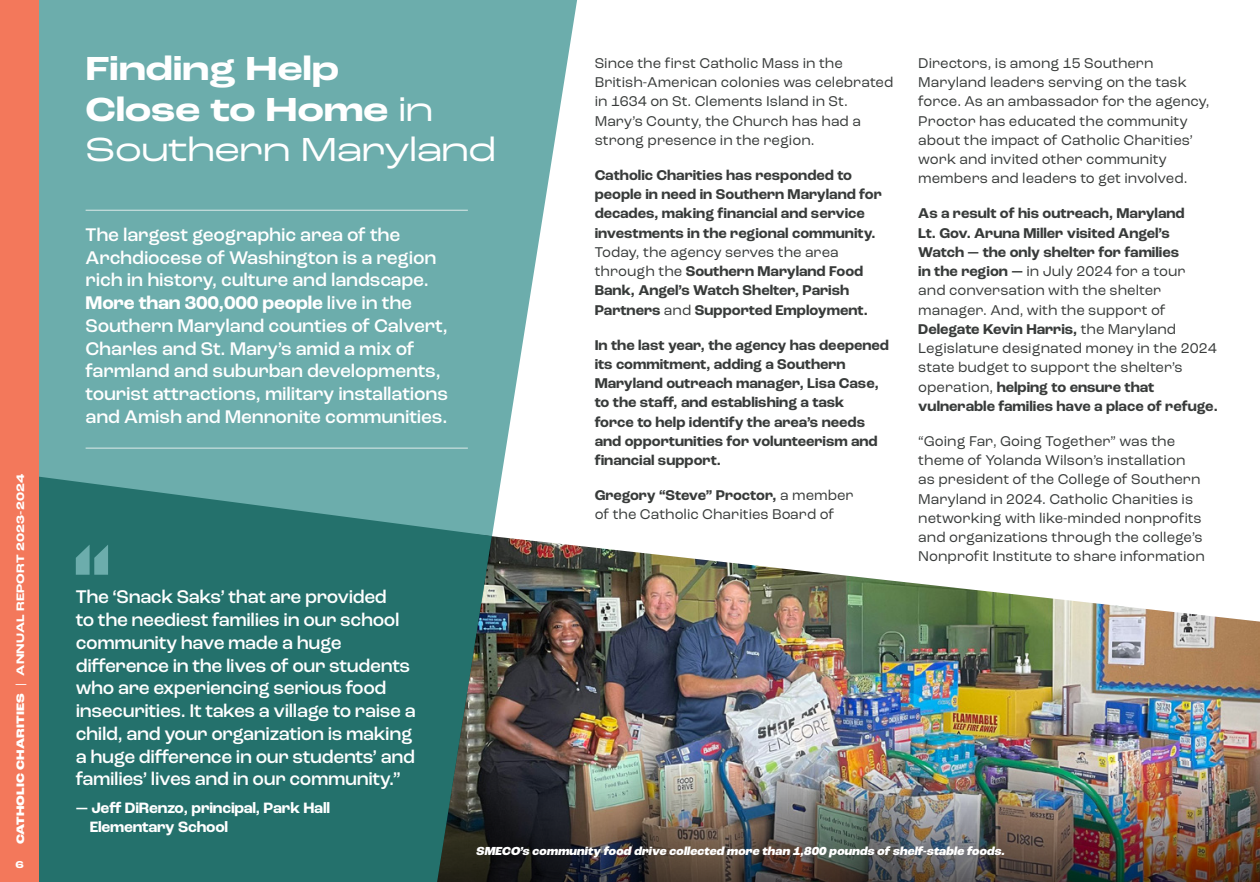
<style>
.page{position:relative;width:1260px;height:882px;background:#fff}
.page>*{position:absolute;margin:0;border:0;box-sizing:border-box;transform-origin:0 0}
.t1{font:700 expanded 35px/40.2px "Roc Grotesk";letter-spacing:-.01em;color:#fff}
.t2{font:500 19.25px/22.8px "Roc Grotesk";letter-spacing:-.02em;color:#fff}
.t3{font:700 15.75px/19.2px "Roc Grotesk";letter-spacing:-.01em;color:#fff}
.t4{font:700 14.88px/19.2px "Roc Grotesk";color:#383b3a}
.t5{font:14.88px/19.2px "Roc Grotesk";color:#383b3a}
.t6{font:italic 800 12.25px "Roc Grotesk";color:#fff}
.t7{font:700 expanded 12.25px "Roc Grotesk";color:#fff}
.t8{font:700 expanded 11.38px "Roc Grotesk";letter-spacing:.01em;color:#fff}
.t9{font:700 expanded 10.5px "Roc Grotesk";color:#fff}
.s1{font-weight:800}
.s2{font-weight:500}
.s3{font-weight:400}
.s4{font-weight:700}
</style>
<div class="page">
<img style="left:582px;top:546px;width:678px;height:216px">
<svg style="left:38px;top:0;width:544px;height:762px;background:#78adac"></svg>
<hr style="left:86px;top:210px;width:382px;height:1px;background:#deebea">
<hr style="left:86px;top:448px;width:382px;height:1px;background:#deebea">
<img style="left:492px;top:762px;width:768px;height:120px">
<svg style="left:38px;top:472px;width:454px;height:410px;background:#2c736e"></svg>
<svg style="left:76px;top:545px;width:32px;height:30px"></svg>
<div style="left:0;top:0;width:38px;height:882px;background:#f3785b"></div>
<p class="t8" style="left:13px;top:844px;width:372px;rotate:-90deg"><span class="s1">CATHOLIC CHARITIES</span> <span class="s2">|</span> ANNUAL REPORT 2023-2024</p>
<p class="t7" style="left:15px;top:857px;width:11px">6</p>
<p class="t9" style="left:15px;top:858px;width:10px">6</p>
<p class="t1" style="left:86px;top:50px;width:412px">Finding Help<br>Close to Home <span class="s3">in<br>Southern Maryland</span></p>
<p class="t2" style="left:86px;top:223px;width:364px">The largest geographic area of the Archdiocese of Washington is a region rich in history, culture and landscape.<br><span class="s4">More than 300,000 people</span> live in the Southern Maryland counties of Calvert, Charles and St. Mary’s amid a mix of farmland and suburban developments, tourist attractions, military installations and Amish and Mennonite communities.</p>
<p class="t2" style="left:76px;top:586px;width:341px">The ‘Snack Saks’ that are provided<br>to the neediest families in our school community have made a huge difference in the lives of our students who are experiencing serious food insecurities. It takes a village to raise a child, and your organization is making a huge difference in our students’ and families’ lives and in our community.”</p>
<p class="t3" style="left:90px;top:798px;width:242px;text-indent:-14px">— Jeff DiRenzo, principal, Park Hall<br>Elementary School</p>
<p class="t5" style="left:595px;top:53px;width:300px">Since the first Catholic Mass in the British-American colonies was celebrated in 1634 on St. Clements Island in St.<br>Mary’s County, the Church has had a strong presence in the region.</p>
<p class="t4" style="left:595px;top:166px;width:289px">Catholic Charities has responded to people in need in Southern Maryland for decades, making financial and service investments in the regional community.<br><span class="s3">Today, the agency serves the area through the</span> Southern Maryland Food Bank, Angel’s Watch Shelter, Parish Partners <span class="s3">and</span> Supported Employment.</p>
<p class="t4" style="left:595px;top:335px;width:296px">In the last year, the agency has deepened its commitment, adding a Southern Maryland outreach manager, Lisa Case, to the staff, and establishing a task<br>force to help identify the area’s needs and opportunities for volunteerism and financial support.</p>
<p class="t5" style="left:595px;top:486px;width:261px"><span class="s4">Gregory “Steve” Proctor,</span> a member of the Catholic Charities Board of</p>
<p class="t5" style="left:918px;top:53px;width:293px">Directors, is among 15 Southern Maryland leaders serving on the task force. As an ambassador for the agency, Proctor has educated the community about the impact of Catholic Charities’ work and invited other community members and leaders to get involved.</p>
<p class="t4" style="left:918px;top:204px;width:301px">As a result of his outreach, Maryland<br>Lt. Gov. Aruna Miller visited Angel’s Watch — the only shelter for families<br>in the region — <span class="s3">in July 2024 for a tour<br>and conversation with the shelter manager. And, with the support of </span>Delegate Kevin Harris, <span class="s3">the Maryland Legislature designated money in the 2024 state budget to support the shelter’s operation,</span> helping to ensure that vulnerable families have a place of refuge.</p>
<p class="t5" style="left:918px;top:431px;width:288px">“Going Far, Going Together” was the theme of Yolanda Wilson’s installation as president of the College of Southern Maryland in 2024. Catholic Charities is networking with like-minded nonprofits and organizations through the college’s Nonprofit Institute to share information</p>
<p class="t6" style="left:476px;top:843px;width:533px">SMECO’s community food drive collected more than 1,800 pounds of shelf-stable foods.</p>
</div>
